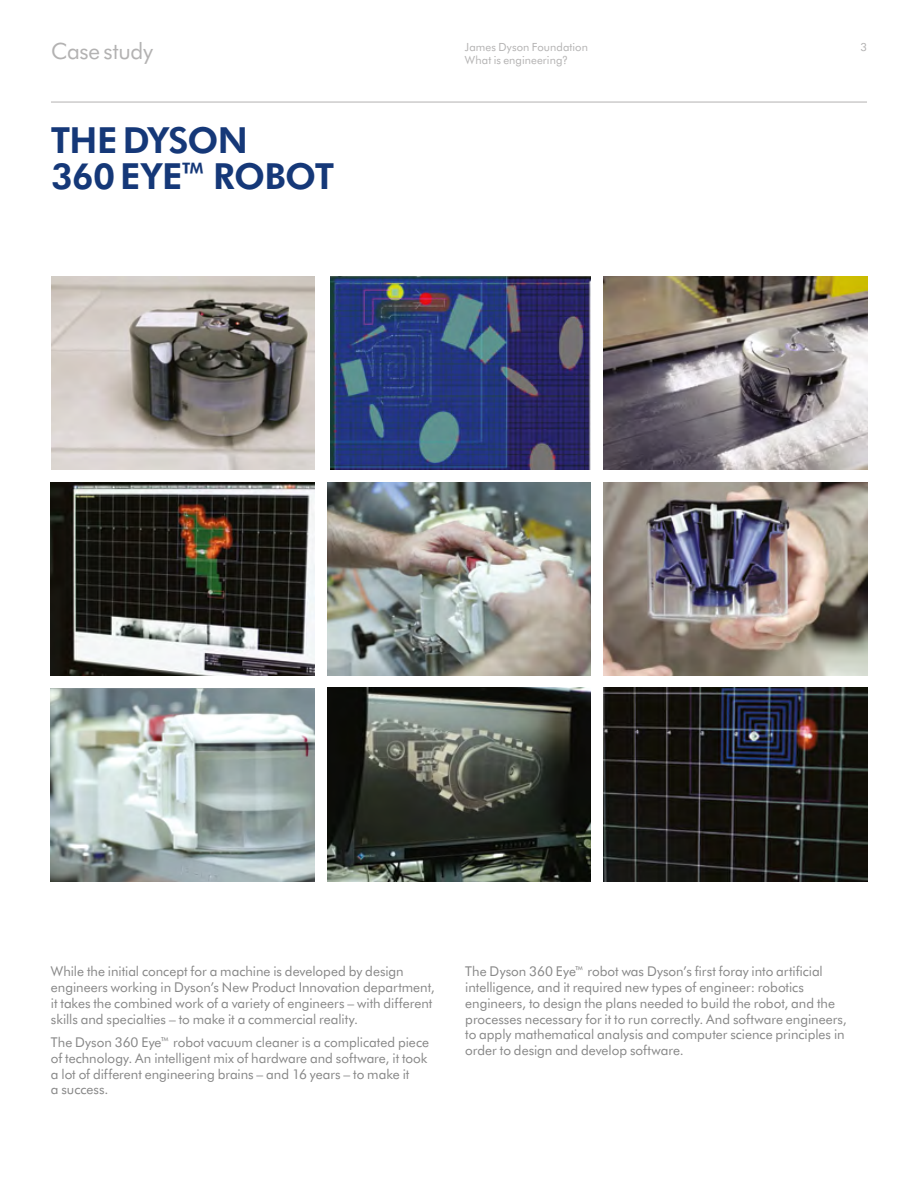
<style>
.page{position:relative;width:918px;height:1188px;background:#fff}
.page>*{position:absolute;margin:0;border:0;box-sizing:border-box;transform-origin:0 0}
.t1{font:800 36px/36px "Futura BT";letter-spacing:-.025em;color:#153878}
.t2{font:22.5px "Futura BT";letter-spacing:-.01em;color:#b3b2b2}
.t3{font:13.5px/15.8px "Futura BT";color:#878787}
.t4{font:11.25px "Futura BT";letter-spacing:.01em;color:#b3b2b2}
</style>
<div class="page">
<hr style="left:51px;top:102px;width:816px;height:1px;background:#b3b2b2">
<img style="left:327px;top:482px;width:264px;height:194px">
<img style="left:604px;top:276px;width:263px;height:194px">
<img style="left:51px;top:482px;width:263px;height:194px">
<img style="left:51px;top:689px;width:263px;height:192px">
<img style="left:327px;top:688px;width:264px;height:193px">
<img style="left:604px;top:688px;width:263px;height:193px">
<img style="left:51px;top:276px;width:264px;height:194px">
<img style="left:604px;top:482px;width:263px;height:194px">
<img style="left:331px;top:276px;width:260px;height:194px">
<h2 class="t2" style="left:51px;top:36px;width:103px">Case study</h2>
<h1 class="t1" style="left:51px;top:122px;width:285px">THE DYSON<br>360 EYE™ ROBOT</h1>
<p class="t4" style="left:465px;top:39px;width:125px">James Dyson Foundation</p>
<p class="t4" style="left:860px;top:39px;width:8px">3</p>
<p class="t4" style="left:465px;top:53px;width:104px">What is engineering?</p>
<p class="t3" style="left:51px;top:963px;width:385px">While the initial concept for a machine is developed by design engineers working in Dyson’s New Product Innovation department, it takes the combined work of a variety of engineers – with different skills and specialties – to make it a commercial reality.</p>
<p class="t3" style="left:51px;top:1034px;width:380px">The Dyson 360 Eye™ robot vacuum cleaner is a complicated piece of technology. An intelligent mix of hardware and software, it took a lot of different engineering brains – and 16 years – to make it<br>a success.</p>
<p class="t3" style="left:465px;top:963px;width:383px">The Dyson 360 Eye™ robot was Dyson’s first foray into artificial intelligence, and it required new types of engineer: robotics engineers, to design the plans needed to build the robot, and the processes necessary for it to run correctly. And software engineers, to apply mathematical analysis and computer science principles in order to design and develop software.</p>
</div>
